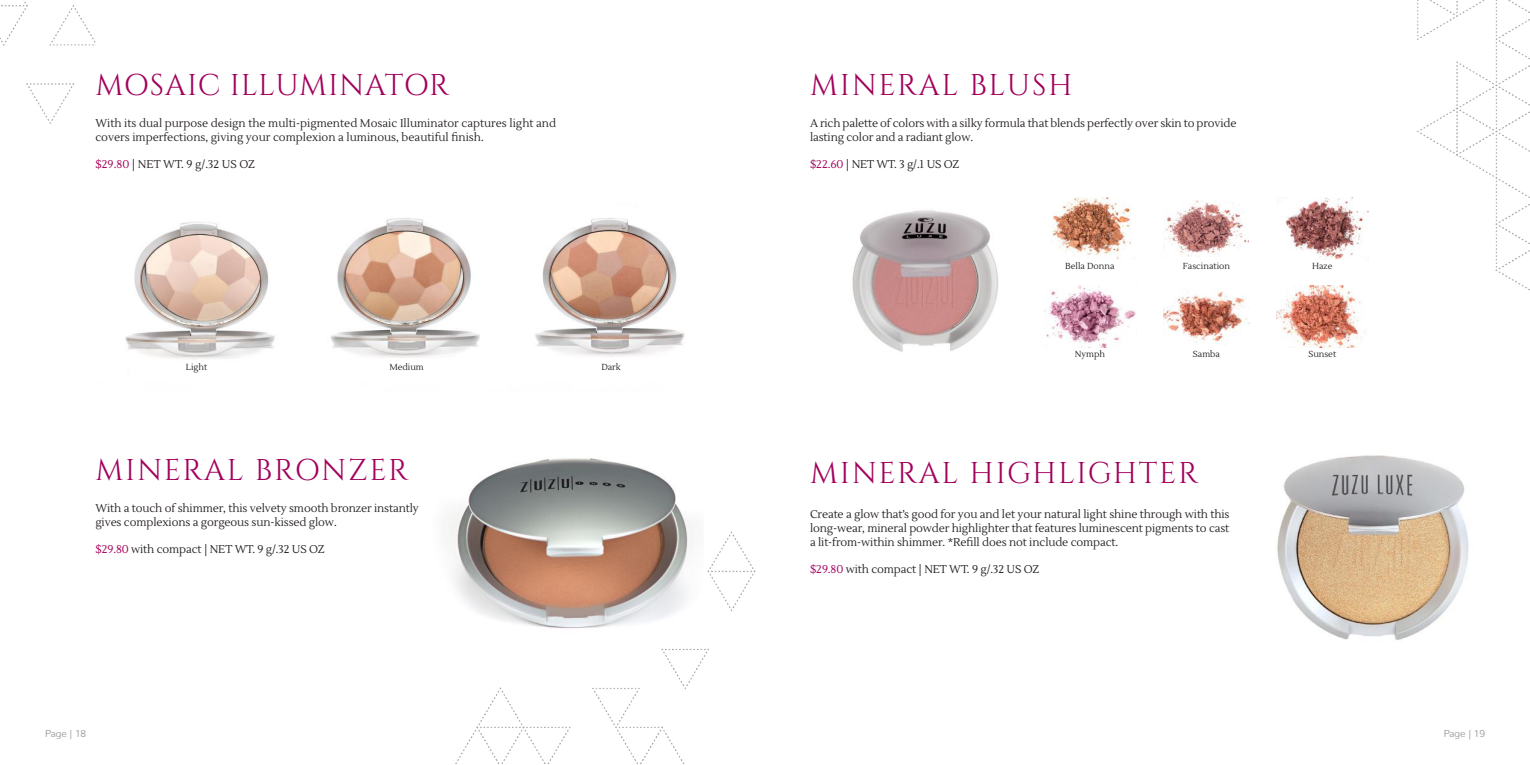
<style>
.page{position:relative;width:1530px;height:765px;background:#fff}
.page>*{position:absolute;margin:0;border:0;box-sizing:border-box;transform-origin:0 0}
.t1{font:30px "Cinzel";letter-spacing:.05em;color:#a2005b}
.t2{font:30px "Cinzel";letter-spacing:.015em;color:#a2005b}
.t3{font:11.25px/13.8px "Lustria";letter-spacing:-.01em;color:#241f1f}
.t4{font:300 10px "Nunito";color:#969698}
.t5{font:8.75px "Lustria";color:#241f1f}
.s1{color:#a2005b}
</style>
<div class="page">
<img style="left:455px;top:531px;width:301px;height:233px">
<img style="left:0;top:1px;width:95px;height:123px">
<img style="left:1417px;top:0;width:113px;height:291px">
<img style="left:125px;top:218px;width:560px;height:141px">
<img style="left:852px;top:210px;width:147px;height:142px">
<img style="left:1052px;top:198px;width:79px;height:61px">
<img style="left:1163px;top:200px;width:85px;height:57px">
<img style="left:1285px;top:198px;width:83px;height:61px">
<img style="left:1044px;top:286px;width:92px;height:61px">
<img style="left:1164px;top:291px;width:85px;height:53px">
<img style="left:1276px;top:286px;width:89px;height:61px">
<img style="left:445px;top:458px;width:259px;height:177px">
<img style="left:1277px;top:455px;width:192px;height:185px">
<h1 class="t2" style="left:95px;top:68px;width:356px">MOSAIC ILLUMINATOR</h1>
<p class="t3" style="left:95px;top:117px;width:462px">With its dual purpose design the multi-pigmented Mosaic Illuminator captures light and covers imperfections, giving your complexion a luminous, beautiful finish.</p>
<p class="t3" style="left:95px;top:158px;width:161px"><span class="s1">$29.80</span> | NET WT. 9 g/.32 US OZ</p>
<p class="t5" style="left:186px;top:362px;width:23px">Light</p>
<p class="t5" style="left:389px;top:362px;width:36px">Medium</p>
<p class="t5" style="left:601px;top:362px;width:21px">Dark</p>
<h1 class="t1" style="left:95px;top:452px;width:315px">MINERAL BRONZER</h1>
<p class="t3" style="left:95px;top:501px;width:325px">With a touch of shimmer, this velvety smooth bronzer instantly gives complexions a gorgeous sun-kissed glow.</p>
<p class="t3" style="left:95px;top:543px;width:231px"><span class="s1">$29.80</span> with compact | NET WT. 9 g/.32 US OZ</p>
<h1 class="t1" style="left:810px;top:68px;width:264px">MINERAL BLUSH</h1>
<p class="t3" style="left:810px;top:117px;width:428px">A rich palette of colors with a silky formula that blends perfectly over skin to provide lasting color and a radiant glow.</p>
<p class="t3" style="left:810px;top:158px;width:151px"><span class="s1">$22.60</span> | NET WT. 3 g/.1 US OZ</p>
<p class="t5" style="left:1065px;top:261px;width:51px">Bella Donna</p>
<p class="t5" style="left:1183px;top:261px;width:49px">Fascination</p>
<p class="t5" style="left:1312px;top:261px;width:22px">Haze</p>
<p class="t5" style="left:1075px;top:349px;width:32px">Nymph</p>
<p class="t5" style="left:1193px;top:349px;width:29px">Samba</p>
<p class="t5" style="left:1308px;top:349px;width:29px">Sunset</p>
<h1 class="t1" style="left:810px;top:456px;width:390px">MINERAL HIGHLIGHTER</h1>
<p class="t3" style="left:810px;top:508px;width:421px;text-align:justify">Create a glow that’s good for you and let your natural light shine through with this long-wear, mineral powder highlighter that features luminescent pigments to cast a lit-from-within shimmer. *Refill does not include compact.</p>
<p class="t3" style="left:810px;top:563px;width:231px"><span class="s1">$29.80</span> with compact | NET WT. 9 g/.32 US OZ</p>
<p class="t4" style="left:45px;top:725px;width:43px">Page | 18</p>
<p class="t4" style="left:1444px;top:725px;width:43px">Page | 19</p>
</div>
